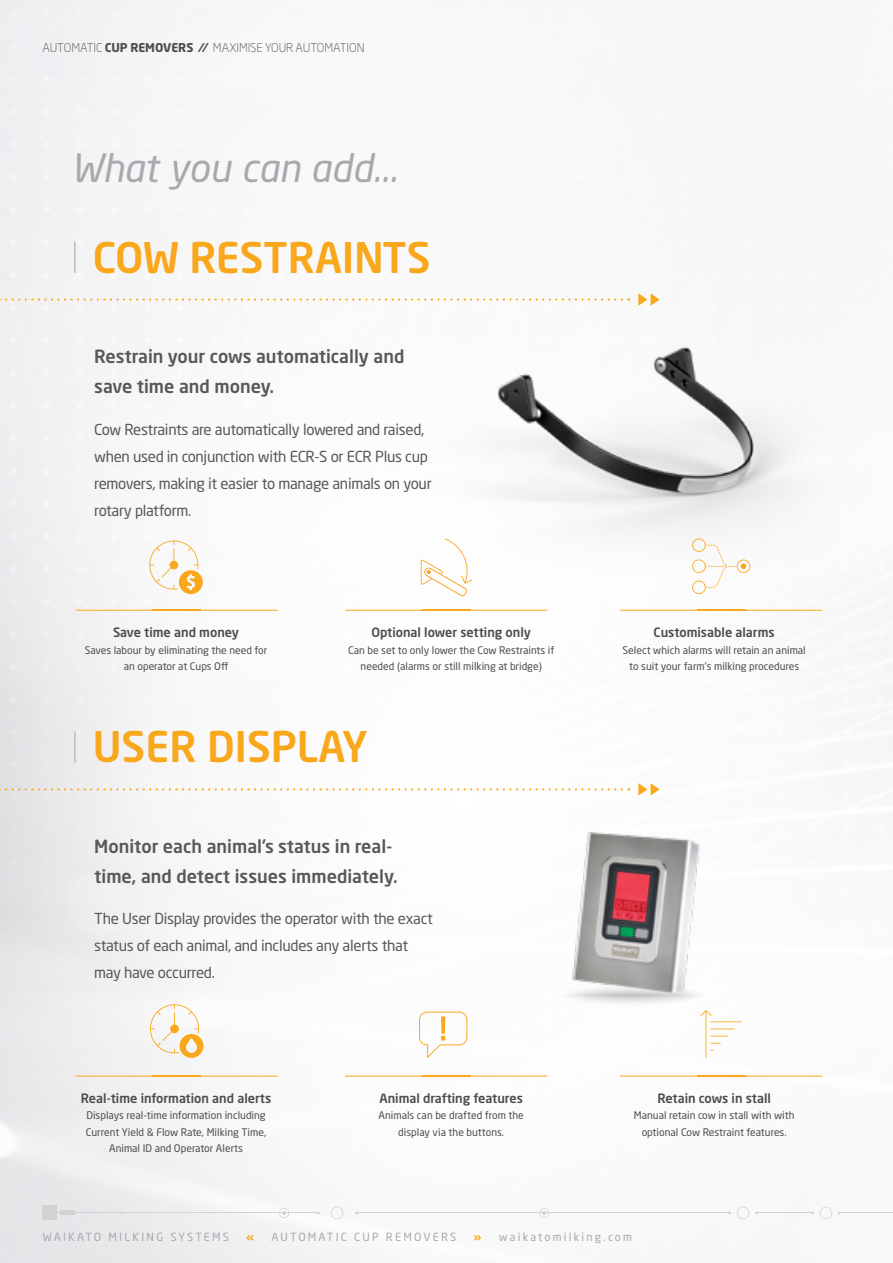
<style>
.page{position:relative;width:893px;height:1263px;background:#fff}
.page>*{position:absolute;margin:0;border:0;box-sizing:border-box;transform-origin:0 0}
.t1{font:500 41.7px "Neo Sans W1 G";color:#f9a71b}
.t2{font:italic 38.55px "Neo Sans W1 G";color:#a8a9ad}
.t3{font:500 18px/30px "Neo Sans W1 G";color:#57585a}
.t4{font:15px/27px "Neo Sans W1 G";letter-spacing:-.02em;color:#57585a}
.t5{font:500 12.75px "Neo Sans W1 G";color:#4b4c4d}
.t6{font:300 12px "Neo Sans W1 G";letter-spacing:-.005em;color:#4b4c4d}
.t7{font:11.1px "Neo Sans W1 G";letter-spacing:.2em;color:#a8a9ad}
.t8{font:700 11.1px "Neo Sans W1 G";color:#f9a71b}
.t9{font:10.35px/16.2px "Neo Sans W1 G";color:#4b4c4d;text-align:center}
.s1{font-weight:700}
.s2{font-weight:700;color:#f9a71b}
</style>
<div class="page">
<div style="left:0;top:0;width:867px;height:674px;background:#f7f7f8"></div>
<div style="left:0;top:221px;width:893px;height:1042px;background:#fff"></div>
<hr style="left:74px;top:241px;width:2px;height:32px;background:#bcbdc0">
<hr style="left:76px;top:610px;width:202px;height:1px;background:#f9a71b">
<hr style="left:153px;top:609px;width:48px;height:1px;background:#f9a71b">
<hr style="left:345px;top:610px;width:202px;height:1px;background:#f9a71b">
<hr style="left:422px;top:609px;width:48px;height:1px;background:#f9a71b">
<hr style="left:620px;top:610px;width:202px;height:1px;background:#f9a71b">
<hr style="left:697px;top:609px;width:48px;height:1px;background:#f9a71b">
<img style="left:420px;top:298px;width:386px;height:299px">
<hr style="left:74px;top:731px;width:2px;height:32px;background:#bcbdc0">
<svg style="left:0;top:788px;width:622px;height:2px"></svg>
<svg style="left:638px;top:783px;width:22px;height:13px"></svg>
<img style="left:567px;top:832px;width:133px;height:172px">
<svg style="left:692px;top:538px;width:58px;height:56px"></svg>
<svg style="left:421px;top:538px;width:51px;height:58px"></svg>
<svg style="left:149px;top:540px;width:54px;height:54px"></svg>
<hr style="left:76px;top:1076px;width:202px;height:1px;background:#f9a71b">
<hr style="left:153px;top:1075px;width:48px;height:1px;background:#f9a71b">
<hr style="left:345px;top:1076px;width:202px;height:1px;background:#f9a71b">
<hr style="left:422px;top:1075px;width:48px;height:1px;background:#f9a71b">
<hr style="left:620px;top:1076px;width:202px;height:1px;background:#f9a71b">
<hr style="left:697px;top:1075px;width:48px;height:1px;background:#f9a71b">
<svg style="left:150px;top:1004px;width:53px;height:54px"></svg>
<svg style="left:419px;top:1012px;width:48px;height:46px"></svg>
<hr style="left:710px;top:1021px;width:32px;height:1px;background:#f9a71b">
<svg style="left:700px;top:1010px;width:35px;height:48px"></svg>
<hr style="left:839px;top:1212px;width:54px;height:1px;background:#d1d2d4">
<svg style="left:820px;top:1207px;width:12px;height:12px"></svg>
<hr style="left:356px;top:1212px;width:374px;height:1px;background:#d1d2d4">
<hr style="left:55px;top:1212px;width:263px;height:1px;background:#d1d2d4">
<svg style="left:755px;top:1211px;width:59px;height:3px"></svg>
<svg style="left:539px;top:1208px;width:10px;height:10px"></svg>
<svg style="left:279px;top:1208px;width:10px;height:10px"></svg>
<svg style="left:331px;top:1207px;width:12px;height:12px"></svg>
<svg style="left:737px;top:1207px;width:12px;height:12px"></svg>
<hr style="left:60px;top:1211px;width:15px;height:4px;background:#d1d2d4">
<div style="left:43px;top:1206px;width:14px;height:14px;background:#d1d2d4"></div>
<svg style="left:0;top:298px;width:622px;height:3px"></svg>
<svg style="left:638px;top:293px;width:22px;height:13px"></svg>
<p class="t6" style="left:43px;top:40px;width:324px">AUTOMATIC <span class="s1">CUP REMOVERS ∕∕</span> MAXIMISE YOUR AUTOMATION</p>
<p class="t2" style="left:71px;top:144px;width:328px">What you can add...</p>
<p class="t1" style="left:93px;top:231px;width:339px">COW RESTRAINTS</p>
<p class="t3" style="left:94px;top:341px;width:312px">Restrain your cows automatically and save time and money.</p>
<p class="t4" style="left:94px;top:415px;width:339px">Cow Restraints are automatically lowered and raised, when used in conjunction with ECR-S or ECR Plus cup removers, making it easier to manage animals on your rotary platform.</p>
<p class="t5" style="left:113px;top:625px;width:128px">Save time and money</p>
<p class="t9" style="left:85px;top:641px;width:184px">Saves labour by eliminating the need for an operator at Cups Off</p>
<p class="t5" style="left:371px;top:625px;width:161px">Optional lower setting only</p>
<p class="t9" style="left:348px;top:641px;width:208px">Can be set to only lower the Cow Restraints if needed (alarms or still milking at bridge)</p>
<p class="t1" style="left:93px;top:721px;width:277px">USER DISPLAY</p>
<p class="t3" style="left:94px;top:831px;width:305px">Monitor each animal’s status in real&shy;time, and detect issues immediately.</p>
<p class="t4" style="left:94px;top:905px;width:340px">The User Display provides the operator with the exact status of each animal, and includes any alerts that may have occurred.</p>
<p class="t5" style="left:81px;top:1090px;width:192px">Real-time information and alerts</p>
<p class="t9" style="left:86px;top:1107px;width:182px">Displays real-time information including<br>Current Yield &amp; Flow Rate, Milking Time,<br>Animal ID and Operator Alerts</p>
<p class="t5" style="left:379px;top:1090px;width:145px">Animal drafting features</p>
<p class="t9" style="left:379px;top:1107px;width:147px">Animals can be drafted from the display via the buttons.</p>
<p class="t5" style="left:653px;top:625px;width:123px">Customisable alarms</p>
<p class="t9" style="left:622px;top:641px;width:185px">Select which alarms will retain an animal to suit your farm’s milking procedures</p>
<p class="t5" style="left:657px;top:1090px;width:115px">Retain cows in stall</p>
<p class="t9" style="left:634px;top:1107px;width:162px">Manual retain cow in stall with with optional Cow Restraint features.</p>
<p class="t7" style="left:43px;top:1230px;width:188px">WAIKATO MILKING SYSTEMS</p>
<p class="t8" style="left:246px;top:1230px;width:10px">«</p>
<p class="t7" style="left:271px;top:1230px;width:186px">AUTOMATIC CUP REMOVERS</p>
<p class="t7" style="left:474px;top:1230px;width:160px"><span class="s2">»</span> waikatomilking.com</p>
</div>
